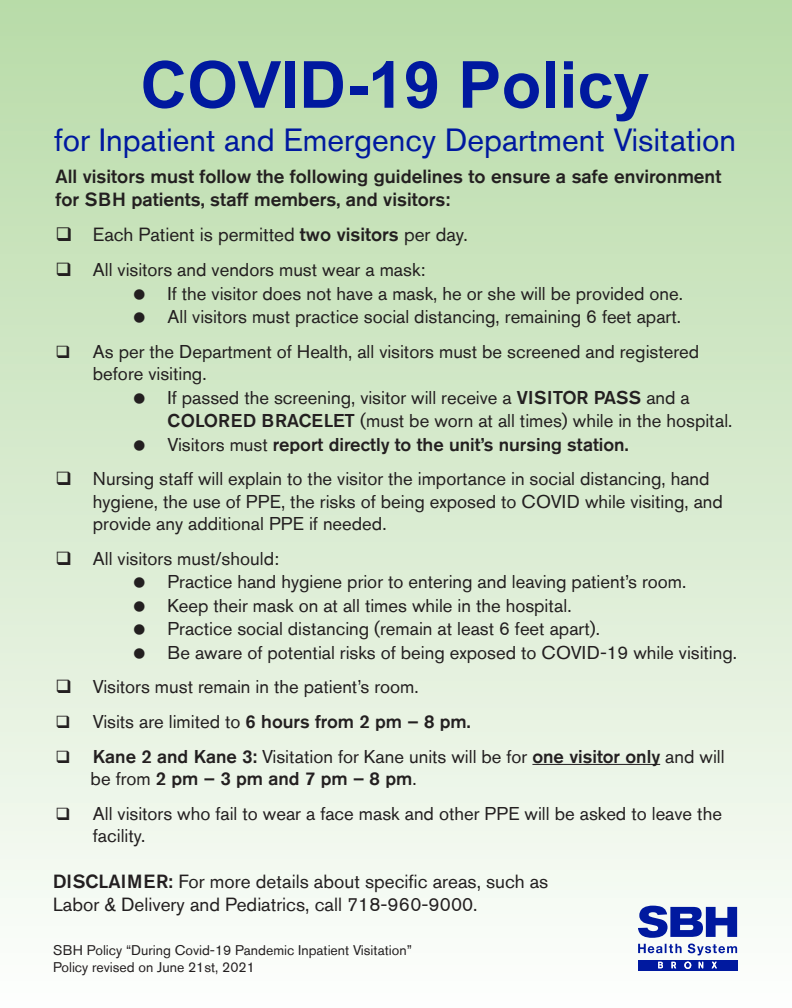
<style>
.page{position:relative;width:792px;height:1008px;background:#fff}
.page>*{position:absolute;margin:0;border:0;box-sizing:border-box;transform-origin:0 0}
.t1{font:700 65px "Arial";color:#00199f}
.t2{font:32px "Akzidenz Grotesk Std";color:#00199f}
.t3{font:19px/22.8px "Akzidenz Grotesk Std";color:#231f20}
.t4{font:500 19px/22.8px "Akzidenz Grotesk Std";color:#231f20}
.t5{font:18.5px/23.5px "Akzidenz Grotesk Std";color:#231f20}
.t6{font:500 18.5px/22.2px "Akzidenz Grotesk Std";color:#231f20}
.t7{font:14px/16.8px "Akzidenz Grotesk Std";color:#231f20}
.s1{font-weight:500}
.s2{font-weight:400}
</style>
<div class="page">
<div style="left:0;top:0;width:792px;height:1008px;background:linear-gradient(to bottom,#b8dba7,#fcfdfc)"></div>
<hr style="left:532px;top:764px;width:128px;height:1px;background:#231f20">
<div style="left:638px;top:960px;width:99px;height:10px;background:#00199f"></div>
<svg style="left:658px;top:962px;width:5px;height:6px"></svg>
<svg style="left:671px;top:962px;width:5px;height:6px"></svg>
<svg style="left:684px;top:962px;width:7px;height:7px"></svg>
<svg style="left:699px;top:962px;width:4px;height:6px"></svg>
<svg style="left:712px;top:962px;width:5px;height:6px"></svg>
<svg style="left:638px;top:906px;width:99px;height:32px"></svg>
<svg style="left:638px;top:944px;width:99px;height:11px"></svg>
<svg style="left:134px;top:289px;width:11px;height:10px"></svg>
<svg style="left:134px;top:312px;width:11px;height:11px"></svg>
<svg style="left:134px;top:393px;width:11px;height:10px"></svg>
<svg style="left:134px;top:440px;width:11px;height:10px"></svg>
<svg style="left:134px;top:577px;width:11px;height:11px"></svg>
<svg style="left:134px;top:601px;width:11px;height:10px"></svg>
<svg style="left:134px;top:624px;width:11px;height:11px"></svg>
<svg style="left:134px;top:648px;width:11px;height:10px"></svg>
<h1 class="t1" style="left:140px;top:42px;width:511px">COVID-19 Policy</h1>
<h2 class="t2" style="left:54px;top:121px;width:684px">for Inpatient and Emergency Department Visitation</h2>
<p class="t4" style="left:56px;top:165px;width:667px">All visitors must follow the following guidelines to ensure a safe environment for SBH patients, staff members, and visitors:</p>
<p class="t3" style="left:56px;top:223px;width:414px">❑ Each Patient is permitted <span class="s1">two visitors</span> per day.</p>
<p class="t5" style="left:168px;top:258px;width:517px;text-indent:-112px">❑ All visitors and vendors must wear a mask:<br>If the visitor does not have a mask, he or she will be provided one.<br>All visitors must practice social distancing, remaining 6 feet apart.</p>
<p class="t5" style="left:56px;top:340px;width:645px">❑ As per the Department of Health, all visitors must be screened and registered</p>
<p class="t5" style="left:93px;top:362px;width:115px">before visiting.</p>
<p class="t5" style="left:168px;top:385px;width:524px">If passed the screening, visitor will receive a <span class="s1">VISITOR PASS</span> and a</p>
<p class="t5" style="left:168px;top:409px;width:566px"><span class="s1">COLORED BRACELET</span> (must be worn at all times) while in the hospital.</p>
<p class="t6" style="left:168px;top:433px;width:462px"><span class="s2">Visitors must</span> report directly to the unit’s nursing station.</p>
<p class="t5" style="left:93px;top:468px;width:632px;line-height:22.2px;text-indent:-37px">❑ Nursing staff will explain to the visitor the importance in social distancing, hand hygiene, the use of PPE, the risks of being exposed to COVID while visiting, and provide any additional PPE if needed.</p>
<p class="t5" style="left:168px;top:546px;width:571px;text-indent:-112px">❑ All visitors must/should:<br>Practice hand hygiene prior to entering and leaving patient’s room.<br>Keep their mask on at all times while in the hospital.<br>Practice social distancing (remain at least 6 feet apart).<br>Be aware of potential risks of being exposed to COVID-19 while visiting.</p>
<p class="t5" style="left:56px;top:675px;width:365px">❑ Visitors must remain in the patient’s room.</p>
<p class="t5" style="left:56px;top:710px;width:417px">❑ Visits are limited to <span class="s1">6 hours from 2 pm – 8 pm.</span></p>
<p class="t6" style="left:91px;top:745px;width:635px;text-indent:-35px">❑ Kane 2 and Kane 3: <span class="s2">Visitation for Kane units will be for</span> one visitor only <span class="s2">and will be from</span> 2 pm – 3 pm and 7 pm – 8 pm<span class="s2">.</span></p>
<p class="t5" style="left:93px;top:802px;width:631px;line-height:22.2px;text-indent:-37px">❑ All visitors who fail to wear a face mask and other PPE will be asked to leave the facility.</p>
<p class="t3" style="left:53px;top:870px;width:497px"><span class="s1">DISCLAIMER:</span> For more details about specific areas, such as<br>Labor &amp; Delivery and Pediatrics, call 718-960-9000.</p>
<p class="t7" style="left:53px;top:942px;width:360px">SBH Policy “During Covid-19 Pandemic Inpatient Visitation”<br>Policy revised on June 21st, 2021</p>
</div>
